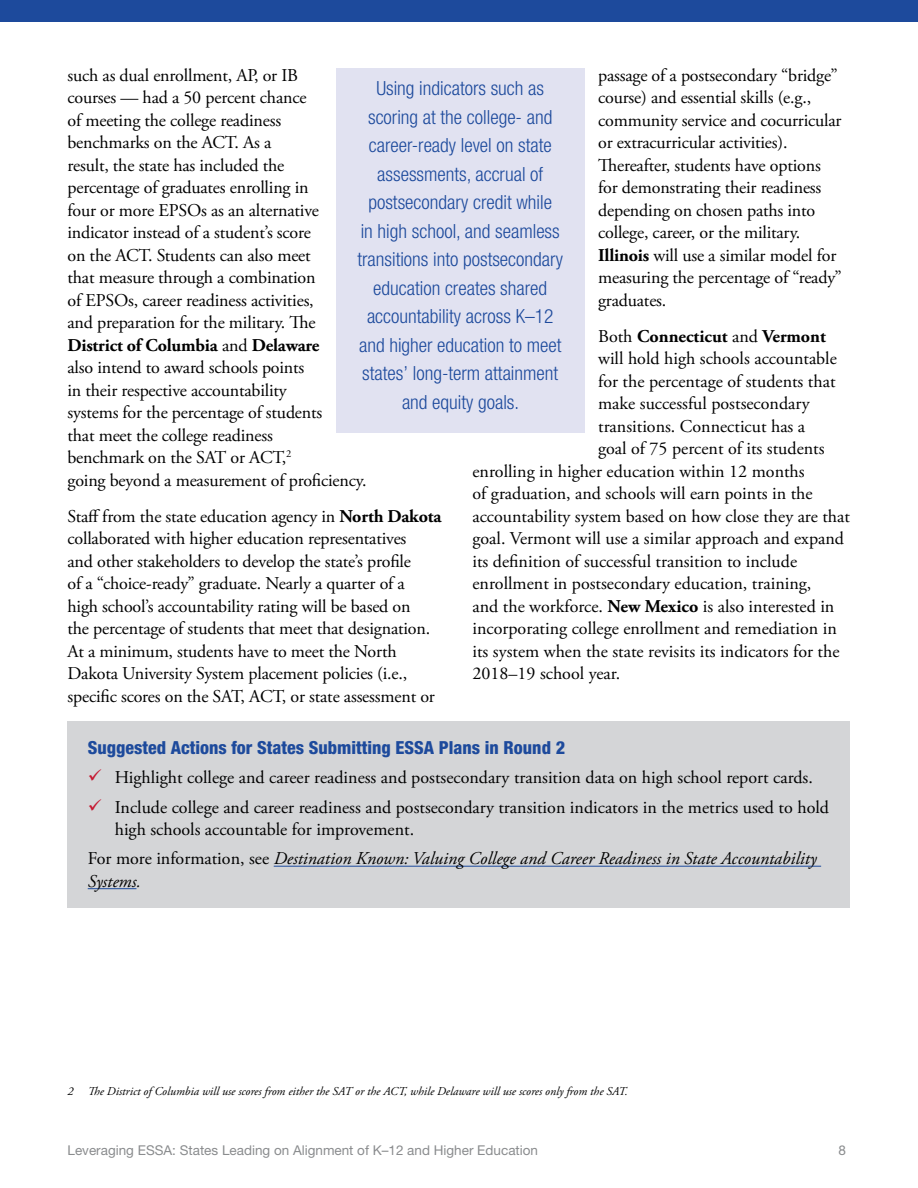
<style>
.page{position:relative;width:918px;height:1188px;background:#fff}
.page>*{position:absolute;margin:0;border:0;box-sizing:border-box;transform-origin:0 0}
.t1{font:300 condensed 19.5px/28.5px "Helvetica Neue LT Std";color:#1d4a9c;text-align:center}
.t2{font:18px/22.5px "Adobe Garamond Pro";letter-spacing:-.01em;color:#000}
.t3{font:italic 18px/29.2px "Adobe Garamond Pro";color:#000}
.t4{font:800 condensed 18px "Helvetica Neue LT Std";color:#1d4a9c}
.t5{font:700 18px "Adobe Garamond Pro";color:#000}
.t6{font:13.5px "Helvetica Neue LT Std";color:#8a8c8e}
.t7{font:italic 12px "Adobe Garamond Pro";color:#000}
.s1{font-weight:700}
.s2{font-weight:400}
.s3{font-style:normal}
</style>
<div class="page">
<div style="left:0;top:0;width:918px;height:22px;background:#1d4a9c"></div>
<div style="left:68px;top:721px;width:782px;height:186px;background:#d4d5d7"></div>
<hr style="left:274px;top:866px;width:547px;height:1px;background:#1d4a9c">
<hr style="left:88px;top:888px;width:48px;height:1px;background:#1d4a9c">
<div style="left:336px;top:68px;width:249px;height:364px;background:#e1e2f1"></div>
<p class="t2" style="left:68px;top:64px;width:301px">such as dual enrollment, AP, or IB<br>courses — had a 50 percent chance<br>of meeting the college readiness benchmarks on the ACT. As a<br>result, the state has included the<br>percentage of graduates enrolling in<br>four or more EPSOs as an alternative indicator instead of a student’s score<br>on the ACT. Students can also meet<br>that measure through a combination<br>of EPSOs, career readiness activities,<br>and preparation for the military. The <span class="s1">District of Columbia</span> and <span class="s1">Delaware<br></span>also intend to award schools points<br>in their respective accountability<br>systems for the percentage of students<br>that meet the college readiness<br>benchmark on the SAT or ACT,<sup>2<br></sup>going beyond a measurement of proficiency.</p>
<p class="t2" style="left:68px;top:505px;width:375px">Staff from the state education agency in <span class="s1">North Dakota </span>collaborated with higher education representatives<br>and other stakeholders to develop the state’s profile<br>of a “choice-ready” graduate. Nearly a quarter of a<br>high school’s accountability rating will be based on<br>the percentage of students that meet that designation.<br>At a minimum, students have to meet the North Dakota University System placement policies (i.e., specific scores on the SAT, ACT, or state assessment or</p>
<p class="t2" style="left:598px;top:64px;width:245px">passage of a postsecondary “bridge” course) and essential skills (e.g., community service and cocurricular or extracurricular activities).<br>Thereafter, students have options for demonstrating their readiness depending on chosen paths into college, career, or the military.<br><span class="s1">Illinois</span> will use a similar model for measuring the percentage of “ready” graduates.</p>
<p class="t5" style="left:598px;top:325px;width:229px"><span class="s2">Both</span> Connecticut <span class="s2">and</span> Vermont</p>
<p class="t2" style="left:598px;top:348px;width:240px">will hold high schools accountable</p>
<p class="t2" style="left:598px;top:370px;width:239px">for the percentage of students that</p>
<p class="t2" style="left:598px;top:393px;width:213px">make successful postsecondary</p>
<p class="t2" style="left:598px;top:415px;width:209px">transitions. Connecticut has a</p>
<p class="t2" style="left:598px;top:438px;width:228px">goal of 75 percent of its students</p>
<p class="t2" style="left:473px;top:460px;width:334px">enrolling in higher education within 12 months</p>
<p class="t2" style="left:473px;top:483px;width:342px">of graduation, and schools will earn points in the</p>
<p class="t2" style="left:473px;top:505px;width:379px">accountability system based on how close they are that</p>
<p class="t2" style="left:473px;top:528px;width:373px">goal. Vermont will use a similar approach and expand</p>
<p class="t2" style="left:473px;top:550px;width:326px">its definition of successful transition to include</p>
<p class="t2" style="left:473px;top:573px;width:340px">enrollment in postsecondary education, training,</p>
<p class="t2" style="left:473px;top:595px;width:363px">and the workforce. <span class="s1">New Mexico</span> is also interested in</p>
<p class="t2" style="left:473px;top:618px;width:366px">incorporating college enrollment and remediation in</p>
<p class="t2" style="left:473px;top:640px;width:369px">its system when the state revisits its indicators for the</p>
<p class="t2" style="left:473px;top:663px;width:149px">2018–19 school year.</p>
<p class="t1" style="left:357px;top:74px;width:207px">Using indicators such as scoring at the college- and career-ready level on state assessments, accrual of postsecondary credit while<br>in high school, and seamless transitions into postsecondary education creates shared accountability across K–12 and higher education to meet states’ long-term attainment and equity goals.</p>
<p class="t4" style="left:88px;top:737px;width:479px">Suggested Actions for States Submitting ESSA Plans in Round 2</p>
<p class="t2" style="left:115px;top:764px;width:716px;line-height:29.2px">Highlight college and career readiness and postsecondary transition data on high school report cards.<br>Include college and career readiness and postsecondary transition indicators in the metrics used to hold</p>
<p class="t3" style="left:88px;top:815px;width:730px;text-indent:27px"><span class="s3">high schools accountable for improvement.<br>For more information, see</span> Destination Known: Valuing College and Career Readiness in State Accountability</p>
<p class="t3" style="left:88px;top:867px;width:55px">Systems.</p>
<p class="t7" style="left:68px;top:1084px;width:562px">2 The District of Columbia will use scores from either the SAT or the ACT, while Delaware will use scores only from the SAT.</p>
<p class="t6" style="left:68px;top:1142px;width:472px">Leveraging ESSA: States Leading on Alignment of K–12 and Higher Education</p>
<p class="t6" style="left:838px;top:1142px;width:9px">8</p>
</div>
